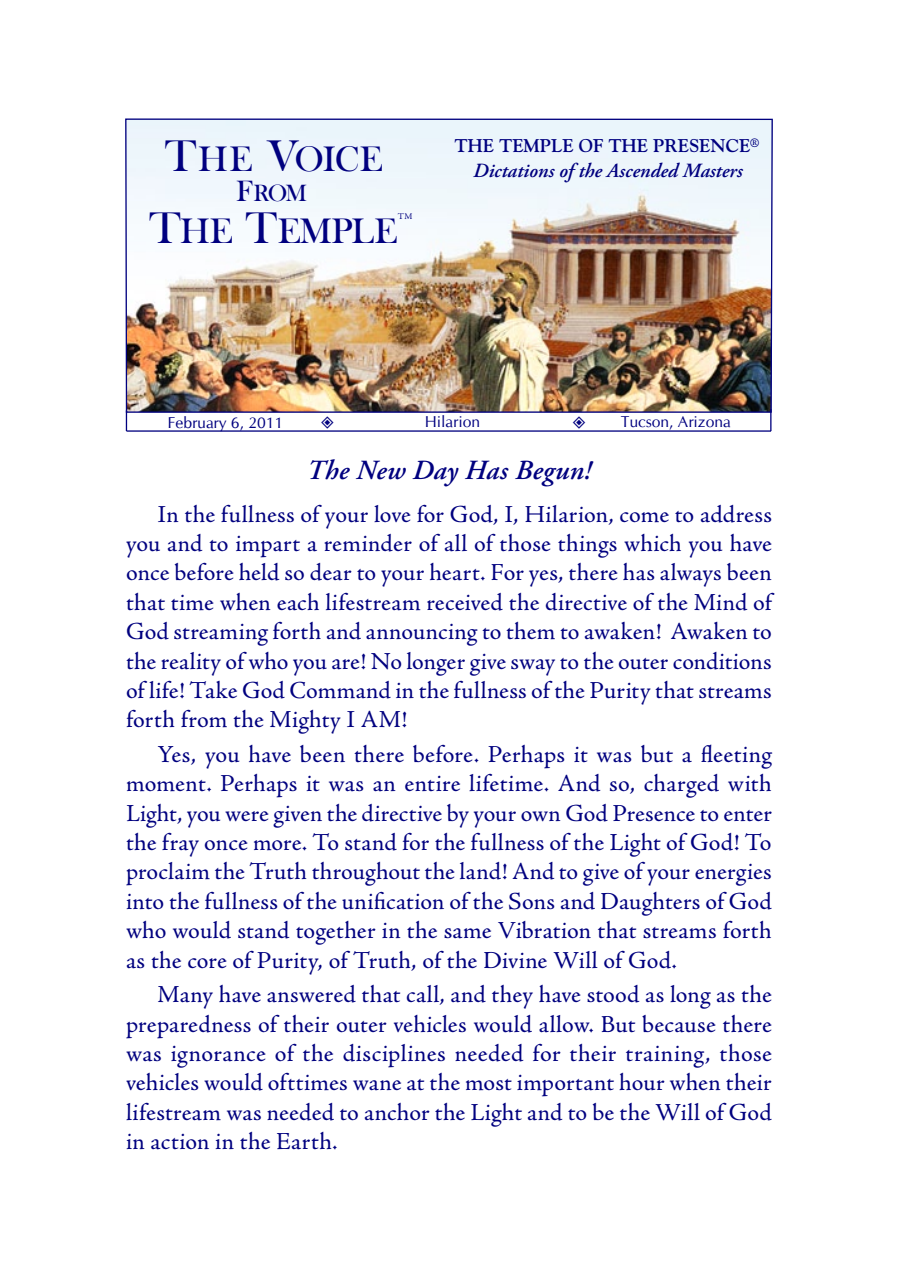
<style>
.page{position:relative;width:898px;height:1276px;background:#fff}
.page>*{position:absolute;margin:0;border:0;box-sizing:border-box;transform-origin:0 0}
.t1{font:36.4px/71.8px "Bask Old Face SC800";letter-spacing:-.015em;color:#00007f;text-align:center}
.t2{font:italic 600 27.65px "Adobe Garamond Pro";letter-spacing:.015em;color:#00007f}
.t3{font:24.5px/29.4px "Adobe Jenson Pro";letter-spacing:.01em;color:#00007f;text-align:justify}
.t4{font:24.15px "Bask Old Face SC800";color:#00007f}
.t5{font:italic 600 20.12px "Adobe Garamond Pro";color:#00007f}
.t6{font:700 18.38px "Goudy";color:#00007f}
.t7{font:15.75px "CG Omega";color:#00007f}
.t8{font:8.75px "Adobe Jenson Pro";color:#00007f}
.s1{font-size:45.5px}
.s2{font-size:30.1px}
</style>
<div class="page">
<img style="left:125px;top:118px;width:648px;height:295px">
<hr style="left:126px;top:430px;width:645px;height:2px;background:#00007f">
<svg style="left:126px;top:410px;width:1px;height:20px"></svg>
<svg style="left:770px;top:409px;width:1px;height:22px"></svg>
<h1 class="t1" style="left:149px;top:124px;width:249px"><span class="s1">T</span>HE <span class="s1">V</span>OICE<br><span class="s1">T</span>HE <span class="s1">T</span>EMPLE</h1>
<p class="t4" style="left:236px;top:179px;width:72px"><span class="s2">F</span>ROM</p>
<p class="t8" style="left:398px;top:211px;width:16px">TM</p>
<p class="t6" style="left:454px;top:135px;width:306px">THE TEMPLE OF THE PRESENCE<sup>®</sup></p>
<p class="t5" style="left:473px;top:159px;width:271px">Dictations of the Ascended Masters</p>
<p class="t7" style="left:168px;top:413px;width:117px">February 6, 2011</p>
<p class="t7" style="left:425px;top:412px;width:57px">Hilarion</p>
<p class="t7" style="left:621px;top:412px;width:112px">Tucson, Arizona</p>
<p class="t2" style="left:307px;top:454px;width:286px">The New Day Has Begun!</p>
<p class="t3" style="left:126px;top:500px;width:647px;text-indent:32px">In the fullness of your love for God, I, Hilarion, come to address you and to impart a reminder of all of those things which you have once before held so dear to your heart. For yes, there has always been that time when each lifestream received the directive of the Mind of God streaming forth and announcing to them to awaken! Awaken to the reality of who you are! No longer give sway to the outer conditions of life! Take God Command in the fullness of the Purity that streams forth from the Mighty I AM!</p>
<p class="t3" style="left:126px;top:740px;width:647px;text-indent:32px">Yes, you have been there before. Perhaps it was but a fleeting moment. Perhaps it was an entire lifetime. And so, charged with Light, you were given the directive by your own God Presence to enter the fray once more. To stand for the fullness of the Light of God! To proclaim the Truth throughout the land! And to give of your energies into the fullness of the unification of the Sons and Daughters of God who would stand together in the same Vibration that streams forth as the core of Purity, of Truth, of the Divine Will of God.</p>
<p class="t3" style="left:126px;top:980px;width:647px;text-indent:32px">Many have answered that call, and they have stood as long as the preparedness of their outer vehicles would allow. But because there was ignorance of the disciplines needed for their training, those vehicles would ofttimes wane at the most important hour when their lifestream was needed to anchor the Light and to be the Will of God in action in the Earth.</p>
</div>
